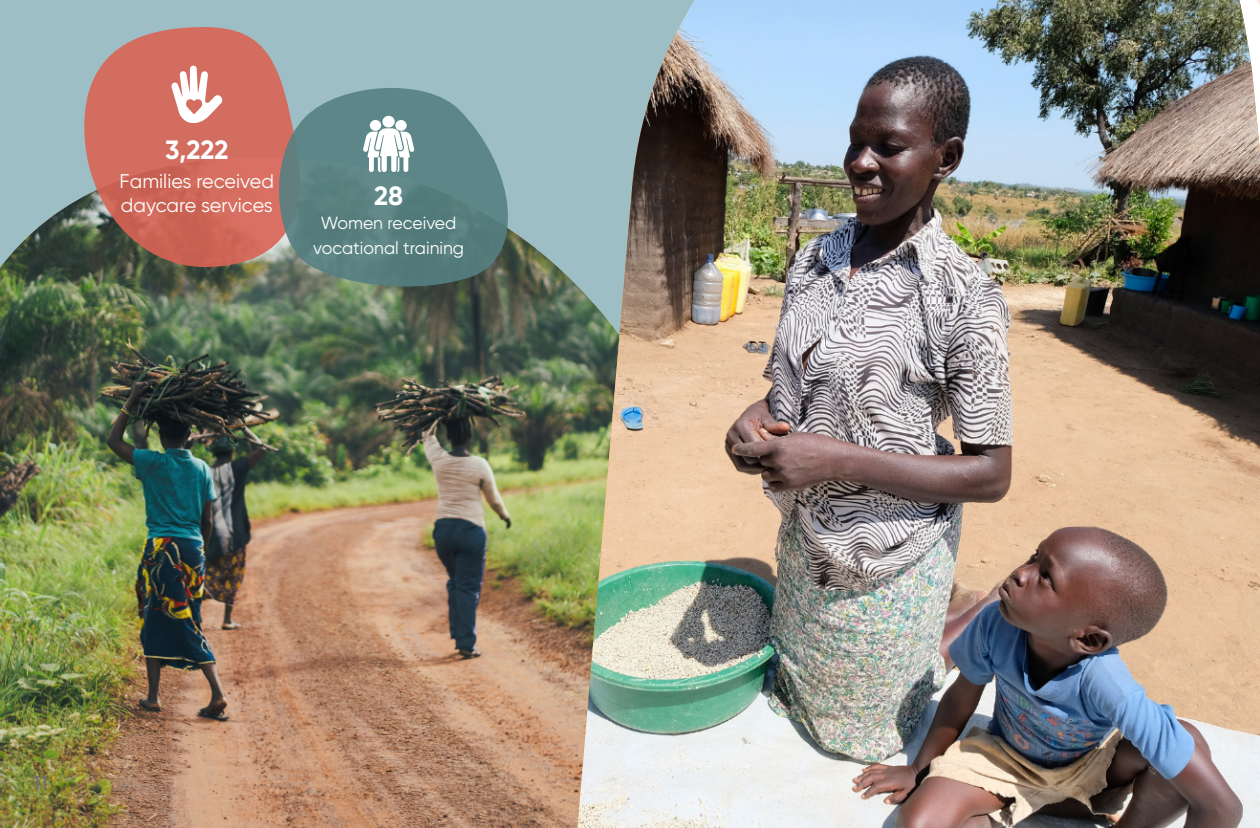
<style>
.page{position:relative;width:1260px;height:828px;background:#9ebec5}
.page>*{position:absolute;margin:0;border:0;box-sizing:border-box;transform-origin:0 0}
.NUMBER{font:700 26.4px "Gilroy";color:#fff}
.t1{font:600 20px "Gilroy";color:#717066}
.STAT_TEXT{font:19.8px/24.2px "Gilroy";color:#fff}
.STAT_TEXT-2{font:17.6px/24.2px "Gilroy";color:#fff;text-align:center}
</style>
<div class="page">
<img style="left:0;top:196px;width:563px;height:632px">
<img style="left:563px;top:272px;width:14px;height:556px">
<img style="left:577px;top:0;width:683px;height:828px">
<svg style="left:84px;top:27px;width:199px;height:240px;background:#c27064"></svg>
<svg style="left:171px;top:66px;width:51px;height:58px;background:#e7b2ab"></svg>
<svg style="left:277px;top:86px;width:233px;height:203px;background:#668787"></svg>
<div style="left:382px;top:116px;width:13px;height:11px;background:#fff;border-radius:50%"></div>
<div style="left:395px;top:120px;width:12px;height:11px;background:#fff;border-radius:50%"></div>
<div style="left:370px;top:120px;width:11px;height:11px;background:#fff;border-radius:50%"></div>
<svg style="left:363px;top:128px;width:51px;height:44px;background:#c6d5d5"></svg>
<p class="NUMBER" style="left:165px;top:134px;width:65px">3,222</p>
<p class="STAT_TEXT" style="left:120px;top:168px;width:156px">Families received daycare services</p>
<p class="NUMBER" style="left:374px;top:179px;width:30px">28</p>
<p class="STAT_TEXT-2" style="left:313px;top:211px;width:152px">Women received vocational training</p>
<p class="t1" style="left:33px;top:771px;width:16px">11</p>
</div>
